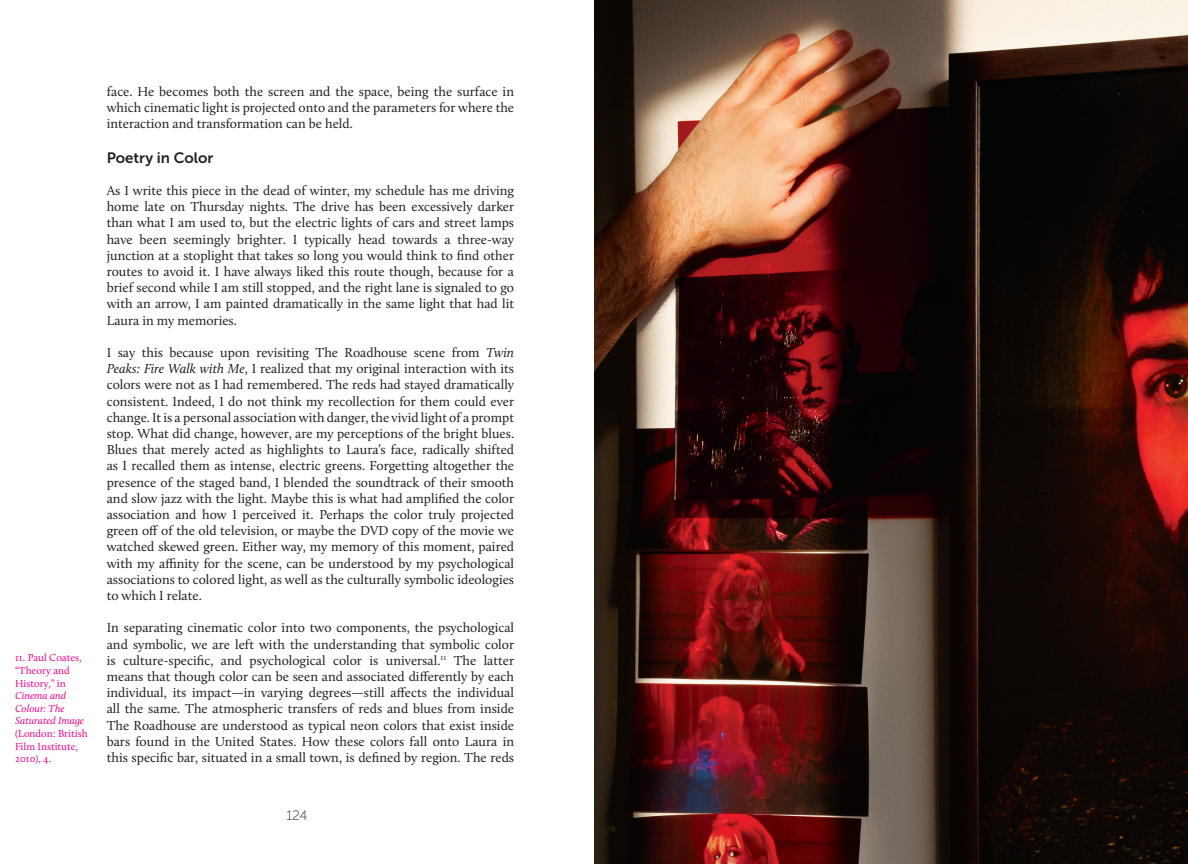
<style>
.page{position:relative;width:1188px;height:864px;background:#fff}
.page>*{position:absolute;margin:0;border:0;box-sizing:border-box;transform-origin:0 0}
.t1{font:15px "Museo Sans 700";color:#231f20}
.t2{font:13.5px/16.2px "Calluna";color:#231f20;text-align:justify}
.t3{font:13.5px "Museo Sans 100";color:#231f20}
.t4{font:10.5px/12.6px "Calluna";color:#ed028c}
.t5{font:italic 10.5px/12.6px "Calluna";color:#ed028c}
.s1{font-style:italic}
</style>
<div class="page">
<img style="left:594px;top:0;width:594px;height:864px">
<p class="t4" style="left:15px;top:651px;width:68px">11. Paul Coates, “Theory and<br>History,” in</p>
<p class="t5" style="left:15px;top:689px;width:71px">Cinema and<br>Colour: The<br>Saturated Image</p>
<p class="t4" style="left:15px;top:727px;width:74px">(London: British<br>Film Institute,<br>2010), 4.</p>
<p class="t2" style="left:107px;top:83px;width:409px">face. He becomes both the screen and the space, being the surface in which cinematic light is projected onto and the parameters for where the interaction and transformation can be held.</p>
<p class="t1" style="left:107px;top:149px;width:108px">Poetry in Color</p>
<p class="t2" style="left:107px;top:182px;width:409px">As I write this piece in the dead of winter, my schedule has me driving home late on Thursday nights. The drive has been excessively darker than what I am used to, but the electric lights of cars and street lamps have been seemingly brighter. I typically head towards a three-way junction at a stoplight that takes so long you would think to find other routes to avoid it. I have always liked this route though, because for a brief second while I am still stopped, and the right lane is signaled to go with an arrow, I am painted dramatically in the same light that had lit Laura in my memories.</p>
<p class="t2" style="left:107px;top:344px;width:409px">I say this because upon revisiting The Roadhouse scene from <span class="s1">Twin Peaks: Fire Walk with Me</span>, I realized that my original interaction with its colors were not as I had remembered. The reds had stayed dramatically consistent. Indeed, I do not think my recollection for them could ever change. It is a personal association with danger, the vivid light of a prompt stop. What did change, however, are my perceptions of the bright blues.<br>Blues that merely acted as highlights to Laura’s face, radically shifted as I recalled them as intense, electric greens. Forgetting altogether the presence of the staged band, I blended the soundtrack of their smooth and slow jazz with the light. Maybe this is what had amplified the color association and how I perceived it. Perhaps the color truly projected green off of the old television, or maybe the DVD copy of the movie we watched skewed green. Either way, my memory of this moment, paired with my affinity for the scene, can be understood by my psychological associations to colored light, as well as the culturally symbolic ideologies to which I relate.</p>
<p class="t2" style="left:107px;top:620px;width:409px">In separating cinematic color into two components, the psychological and symbolic, we are left with the understanding that symbolic color is culture-specific, and psychological color is universal.<sup>11</sup> The latter means that though color can be seen and associated differently by each individual, its impact—in varying degrees—still affects the individual all the same. The atmospheric transfers of reds and blues from inside The Roadhouse are understood as typical neon colors that exist inside bars found in the United States. How these colors fall onto Laura in this specific bar, situated in a small town, is defined by region. The reds</p>
<p class="t3" style="left:286px;top:808px;width:23px">124</p>
</div>
